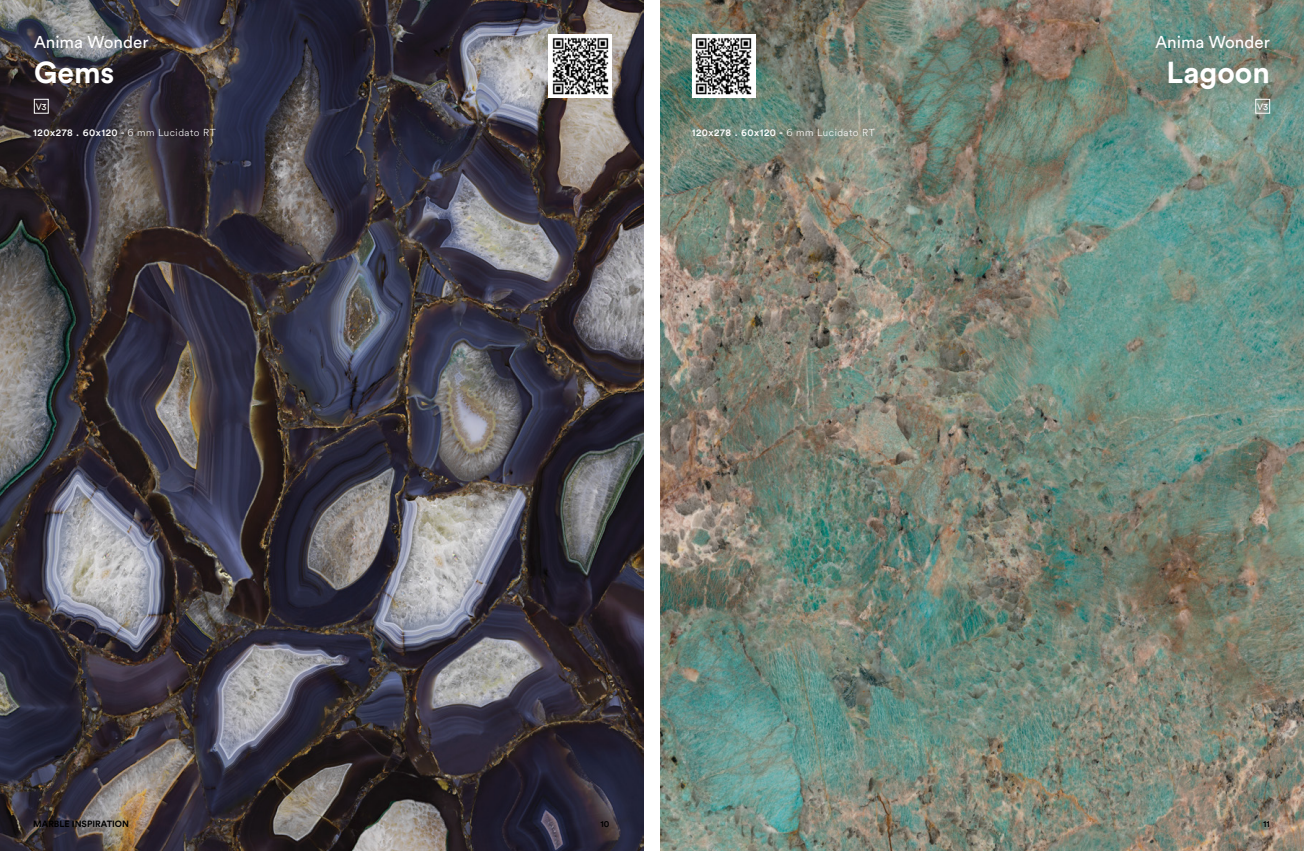
<style>
.page{position:relative;width:1304px;height:851px;background:#fff}
.page>*{position:absolute;margin:0;border:0;box-sizing:border-box;transform-origin:0 0}
.t1{font:30px "Circular Std Bold 2";color:#fff}
.t2{font:17px "Circular Std";color:#fff}
.t3{font:10px "Circular Std Medium 2";letter-spacing:.05em;color:#fff}
.t4{font:9.2px "Circular Std";color:#fff}
.t5{font:700 9px "Circular Std";color:#000}
.t6{font:9px "Circular Std Medium 2";color:#000}
.s1{font-family:"Circular Spotify Text";font-weight:300}
</style>
<div class="page">
<img style="left:0;top:0;width:643px;height:850px">
<div style="left:34px;top:99px;width:15px;height:14px;border:1px solid #fff"></div>
<img style="left:661px;top:0;width:643px;height:850px">
<div style="left:1255px;top:99px;width:15px;height:14px;border:1px solid #fff"></div>
<div style="left:548px;top:34px;width:64px;height:64px;background:#fff"></div>
<img style="left:552px;top:37px;width:57px;height:58px">
<div style="left:692px;top:34px;width:63px;height:64px;background:#fff"></div>
<img style="left:695px;top:37px;width:57px;height:58px">
<h2 class="t2" style="left:34px;top:31px;width:116px">Anima Wonder</h2>
<h1 class="t1" style="left:34px;top:53px;width:82px">Gems</h1>
<p class="t4" style="left:36px;top:101px;width:12px">V3</p>
<p class="t3" style="left:33px;top:126px;width:184px">120x278 . 60x120 - <span class="s1">6 mm Lucidato RT</span></p>
<p class="t3" style="left:692px;top:126px;width:185px">120x278 . 60x120 - <span class="s1">6 mm Lucidato RT</span></p>
<h2 class="t2" style="left:1155px;top:31px;width:116px">Anima Wonder</h2>
<h1 class="t1" style="left:1166px;top:53px;width:105px">Lagoon</h1>
<p class="t4" style="left:1257px;top:101px;width:12px">V3</p>
<p class="t5" style="left:33px;top:818px;width:97px">MARBLE INSPIRATION</p>
<p class="t6" style="left:600px;top:818px;width:11px">10</p>
<p class="t6" style="left:1263px;top:818px;width:8px">11</p>
</div>
